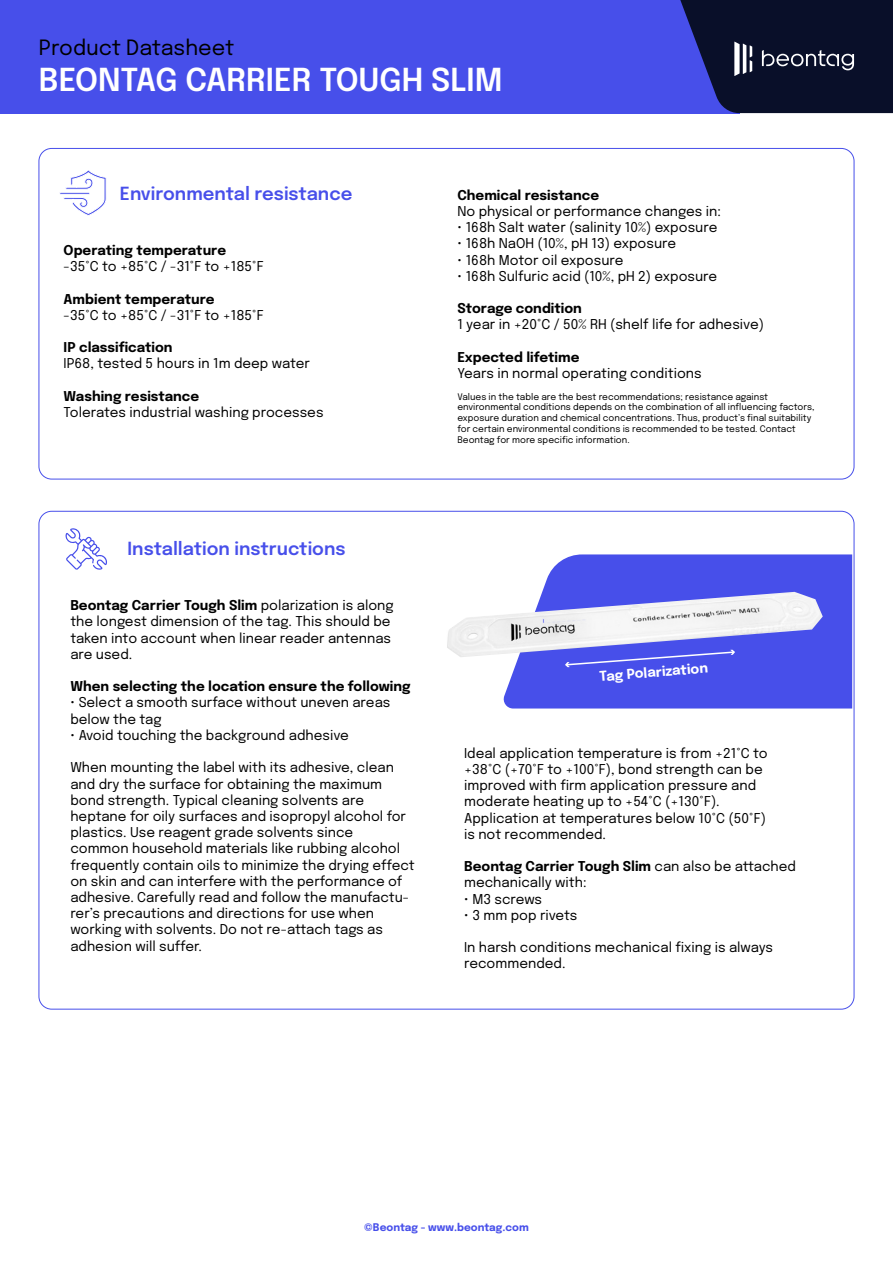
<style>
.page{position:relative;width:893px;height:1263px;background:#fff}
.page>*{position:absolute;margin:0;border:0;box-sizing:border-box;transform-origin:0 0}
.t1{font:600 31.5px "Epilogue";color:#fff}
.t2{font:21px "Epilogue";color:#000}
.t3{font:600 18px "Epilogue";color:#474fea}
.t4{font:13.5px/16.2px "Epilogue";color:#000}
.t5{font:700 13.5px "Epilogue";color:#000}
.t6{font:700 13.5px "Epilogue";color:#fff}
.t7{font:700 10.5px "Epilogue";color:#474fea}
.t8{font:9px/10.8px "Epilogue";color:#000}
.s1{font-weight:700}
</style>
<div class="page">
<svg style="left:65px;top:528px;width:42px;height:42px"></svg>
<svg style="left:503px;top:554px;width:349px;height:154px;background:#555ceb"></svg>
<div style="left:0;top:0;width:739px;height:113px;background:#474fea"></div>
<svg style="left:680px;top:0;width:213px;height:113px;background:#171d44"></svg>
<svg style="left:60px;top:170px;width:46px;height:46px"></svg>
<img style="left:447px;top:592px;width:376px;height:65px">
<svg style="left:565px;top:650px;width:170px;height:17px;background:#585feb"></svg>
<h2 class="t2" style="left:39px;top:33px;width:197px">Product Datasheet</h2>
<h1 class="t1" style="left:39px;top:58px;width:465px">BEONTAG CARRIER TOUGH SLIM</h1>
<h3 class="t3" style="left:120px;top:181px;width:234px">Environmental resistance</h3>
<p class="t5" style="left:64px;top:241px;width:164px">Operating temperature</p>
<p class="t4" style="left:64px;top:258px;width:202px">-35°C to +85°C / -31°F to +185°F</p>
<p class="t5" style="left:64px;top:289px;width:152px">Ambient temperature</p>
<p class="t4" style="left:64px;top:306px;width:202px">-35°C to +85°C / -31°F to +185°F</p>
<p class="t5" style="left:64px;top:338px;width:110px">IP classification</p>
<p class="t4" style="left:64px;top:355px;width:248px">IP68, tested 5 hours in 1m deep water</p>
<p class="t5" style="left:64px;top:386px;width:137px">Washing resistance</p>
<p class="t4" style="left:64px;top:403px;width:261px">Tolerates industrial washing processes</p>
<h3 class="t3" style="left:128px;top:536px;width:220px">Installation instructions</h3>
<p class="t4" style="left:70px;top:596px;width:325px"><span class="s1">Beontag Carrier Tough Slim</span> polarization is along the longest dimension of the tag. This should be taken into account when linear reader antennas are used.</p>
<p class="t5" style="left:70px;top:677px;width:342px">When selecting the location ensure the following</p>
<p class="t4" style="left:70px;top:694px;width:322px">• Select a smooth surface without uneven areas below the tag</p>
<p class="t4" style="left:70px;top:726px;width:280px">• Avoid touching the background adhesive</p>
<p class="t4" style="left:70px;top:758px;width:346px">When mounting the label with its adhesive, clean and dry the surface for obtaining the maximum bond strength. Typical cleaning solvents are heptane for oily surfaces and isopropyl alcohol for plastics. Use reagent grade solvents since common household materials like rubbing alcohol frequently contain oils to minimize the drying effect on skin and can interfere with the performance of adhesive. Carefully read and follow the manufactu&shy;rer’s precautions and directions for use when working with solvents. Do not re-attach tags as adhesion will suffer.</p>
<p class="t5" style="left:457px;top:185px;width:143px">Chemical resistance</p>
<p class="t4" style="left:457px;top:202px;width:265px">No physical or performance changes in:</p>
<p class="t4" style="left:457px;top:219px;width:261px">• 168h Salt water (salinity 10%) exposure</p>
<p class="t4" style="left:457px;top:235px;width:220px">• 168h NaOH (10%, pH 13) exposure</p>
<p class="t4" style="left:457px;top:251px;width:168px">• 168h Motor oil exposure</p>
<p class="t4" style="left:457px;top:267px;width:261px">• 168h Sulfuric acid (10%, pH 2) exposure</p>
<p class="t5" style="left:457px;top:299px;width:126px">Storage condition</p>
<p class="t4" style="left:457px;top:316px;width:308px">1 year in +20°C / 50% RH (shelf life for adhesive)</p>
<p class="t5" style="left:457px;top:347px;width:124px">Expected lifetime</p>
<p class="t4" style="left:457px;top:364px;width:246px">Years in normal operating conditions</p>
<p class="t8" style="left:457px;top:390px;width:359px">Values in the table are the best recommendations; resistance against environmental conditions depends on the combination of all influencing factors, exposure duration and chemical concentrations. Thus, product’s final suitability for certain environmental conditions is recommended to be tested. Contact Beontag for more specific information.</p>
<p class="t6" style="left:599px;top:667px;width:110px;rotate:-5deg">Tag Polarization</p>
<p class="t4" style="left:464px;top:744px;width:305px">Ideal application temperature is from +21°C to +38°C (+70°F to +100°F), bond strength can be improved with firm application pressure and moderate heating up to +54°C (+130°F).<br>Application at temperatures below 10°C (50°F) is not recommended.</p>
<p class="t4" style="left:464px;top:857px;width:334px"><span class="s1">Beontag Carrier Tough Slim</span> can also be attached mechanically with:</p>
<p class="t4" style="left:464px;top:890px;width:80px">• M3 screws</p>
<p class="t4" style="left:464px;top:906px;width:115px">• 3 mm pop rivets</p>
<p class="t4" style="left:464px;top:938px;width:310px">In harsh conditions mechanical fixing is always recommended.</p>
<p class="t7" style="left:364px;top:1219px;width:166px">©Beontag - www.beontag.com</p>
</div>
